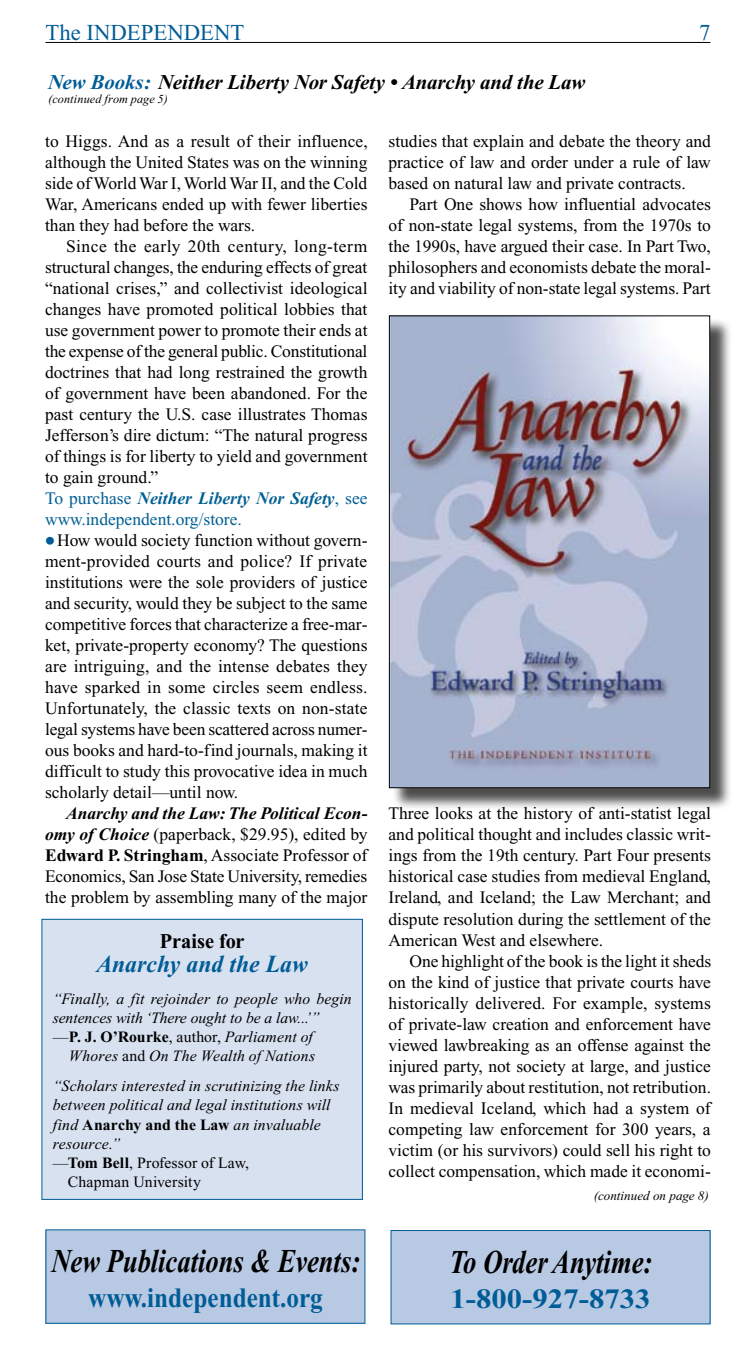
<style>
.page{position:relative;width:756px;height:1371px;background:#fff}
.page>*{position:absolute;margin:0;border:0;box-sizing:border-box;transform-origin:0 0}
.t1{font:italic 700 33.25px "Times New Roman";color:#000;scale:.8 1}
.t2{font:700 28px "Times New Roman";color:#005c96;scale:.9 1}
.t3{font:700 28px "Times New Roman";color:#005c96;scale:1.1 1}
.t4{font:italic 700 24.5px "Times New Roman";color:#005c96}
.t5{font:22.75px "Times New Roman";color:#005c96}
.t6{font:italic 700 21px "Times New Roman";letter-spacing:-.01em;color:#000}
.t7{font:700 21px "Times New Roman";color:#000}
.t8{font:17.5px/21px "Times New Roman";color:#000;text-align:justify}
.t9{font:italic 15.75px "Times New Roman";letter-spacing:.005em;color:#000}
.t10{font:15.75px "Times New Roman";letter-spacing:.005em;color:#000}
.t11{font:700 15.75px "Times New Roman";color:#000}
.t12{font:italic 13.12px "Times New Roman";color:#000}
.t13{font:italic 12.25px "Times New Roman";letter-spacing:.01em;color:#000}
.s1{color:#005c96}
.s2{color:#005f93}
.s3{font-weight:700;font-style:italic;color:#005f93}
.s4{font-weight:700;font-size:28px;color:#005c96}
.s5{font-weight:700;font-style:italic}
.s6{font-weight:700}
.s7{font-weight:400}
.s8{font-weight:400;font-style:italic}
.s9{font-style:normal}
.s10{font-weight:700;font-style:normal}
</style>
<div class="page">
<hr style="left:45px;top:42px;width:666px;height:1px;background:#000">
<div style="left:46px;top:1229px;width:319px;height:94px;background:#b8c9e3"></div>
<div style="left:391px;top:1230px;width:319px;height:93px;background:#b8c9e3"></div>
<div style="left:391px;top:1229px;width:320px;height:95px;border:1px solid #005c96"></div>
<div style="left:42px;top:919px;width:320px;height:280px;background:#d8e1f0"></div>
<div style="left:42px;top:919px;width:321px;height:280px;border:1px solid #005c96"></div>
<div style="left:392px;top:318px;width:347px;height:499px;background:#000;opacity:.7"></div>
<img style="left:391px;top:317px;width:317px;height:469px">
<div style="left:389px;top:315px;width:321px;height:473px;border:1px solid #000"></div>
<h3 class="t5" style="left:45px;top:20px;width:201px">The INDEPENDENT</h3>
<h3 class="t5" style="left:699px;top:20px;width:13px">7</h3>
<p class="t6" style="left:48px;top:70px;width:539px"><span class="s1">New Books:</span> Neither Liberty Nor Safety • Anarchy and the Law</p>
<p class="t13" style="left:48px;top:93px;width:121px">(continued from page 5)</p>
<p class="t8" style="left:45px;top:131px;width:324px">to Higgs. And as a result of their influence, although the United States was on the winning side of World War I, World War II, and the Cold War, Americans ended up with fewer liberties than they had before the wars.</p>
<p class="t8" style="left:45px;top:236px;width:324px;text-align:left;text-indent:21px">Since the early 20th century, long-term structural changes, the enduring effects of great “national crises,” and collectivist ideological changes have promoted political lobbies that use government power to promote their ends at the expense of the general public. Constitutional doctrines that had long restrained the growth of government have been abandoned. For the past century the U.S. case illustrates Thomas Jefferson’s dire dictum: “The natural progress of things is for liberty to yield and government to gain ground.”<br><span class="s2">To purchase</span> <span class="s3">Neither Liberty Nor Safety</span><span class="s2">, see www.independent.org/store.</span></p>
<p class="t8" style="left:45px;top:530px;width:324px"><span class="s4">•</span>How would society function without govern&shy;ment-provided courts and police? If private institutions were the sole providers of justice and security, would they be subject to the same competitive forces that characterize a free-mar&shy;ket, private-property economy? The questions are intriguing, and the intense debates they have sparked in some circles seem endless.<br>Unfortunately, the classic texts on non-state legal systems have been scattered across numer&shy;ous books and hard-to-find journals, making it difficult to study this provocative idea in much scholarly detail—until now.</p>
<p class="t8" style="left:45px;top:803px;width:324px;text-indent:21px"><span class="s5">Anarchy and the Law: The Political Econ&shy;omy of Choice</span> (paperback, $29.95), edited by <span class="s6">Edward P. Stringham</span>, Associate Professor of Economics, San Jose State University, remedies the problem by assembling many of the major</p>
<p class="t7" style="left:160px;top:928px;width:86px">Praise for</p>
<h3 class="t4" style="left:96px;top:950px;width:213px">Anarchy and the Law</h3>
<p class="t9" style="left:53px;top:989px;width:301px">“Finally, a fit rejoinder to people who begin</p>
<p class="t9" style="left:53px;top:1009px;width:268px">sentences with ‘There ought to be a law...’”</p>
<p class="t11" style="left:53px;top:1028px;width:262px"><span class="s7">—</span>P. J. O’Rourke<span class="s7">, author,</span> <span class="s8">Parliament of</span></p>
<p class="t9" style="left:69px;top:1047px;width:248px">Whores <span class="s9">and</span> On The Wealth of Nations</p>
<p class="t9" style="left:53px;top:1077px;width:288px">“Scholars interested in scrutinizing the links</p>
<p class="t9" style="left:53px;top:1096px;width:279px">between political and legal institutions will</p>
<p class="t9" style="left:53px;top:1115px;width:270px">find <span class="s10">Anarchy and the Law</span> an invaluable</p>
<p class="t9" style="left:53px;top:1135px;width:69px">resource.”</p>
<p class="t10" style="left:53px;top:1154px;width:198px">—<span class="s6">Tom Bell</span>, Professor of Law,</p>
<p class="t10" style="left:68px;top:1173px;width:135px">Chapman University</p>
<h1 class="t1" style="left:51px;top:1243px;width:388px">New Publications &amp; Events:</h1>
<h2 class="t2" style="left:88px;top:1282px;width:262px">www.independent.org</h2>
<p class="t8" style="left:389px;top:131px;width:324px">studies that explain and debate the theory and practice of law and order under a rule of law based on natural law and private contracts.</p>
<p class="t8" style="left:389px;top:194px;width:324px;text-indent:21px">Part One shows how influential advocates of non-state legal systems, from the 1970s to the 1990s, have argued their case. In Part Two, philosophers and economists debate the moral&shy;ity and viability of non-state legal systems. Part</p>
<p class="t8" style="left:389px;top:803px;width:324px">Three looks at the history of anti-statist legal and political thought and includes classic writ&shy;ings from the 19th century. Part Four presents historical case studies from medieval England, Ireland, and Iceland; the Law Merchant; and dispute resolution during the settlement of the American West and elsewhere.</p>
<p class="t8" style="left:389px;top:950px;width:324px;text-indent:21px">One highlight of the book is the light it sheds on the kind of justice that private courts have historically delivered. For example, systems of private-law creation and enforcement have viewed lawbreaking as an offense against the injured party, not society at large, and justice was primarily about restitution, not retribution.<br>In medieval Iceland, which had a system of competing law enforcement for 300 years, a victim (or his survivors) could sell his right to collect compensation, which made it economi-</p>
<p class="t12" style="left:594px;top:1188px;width:117px">(continued on page 8)</p>
<h1 class="t1" style="left:449px;top:1243px;width:255px">To Order Anytime:</h1>
<h2 class="t3" style="left:450px;top:1282px;width:183px">1-800-927-8733</h2>
</div>
